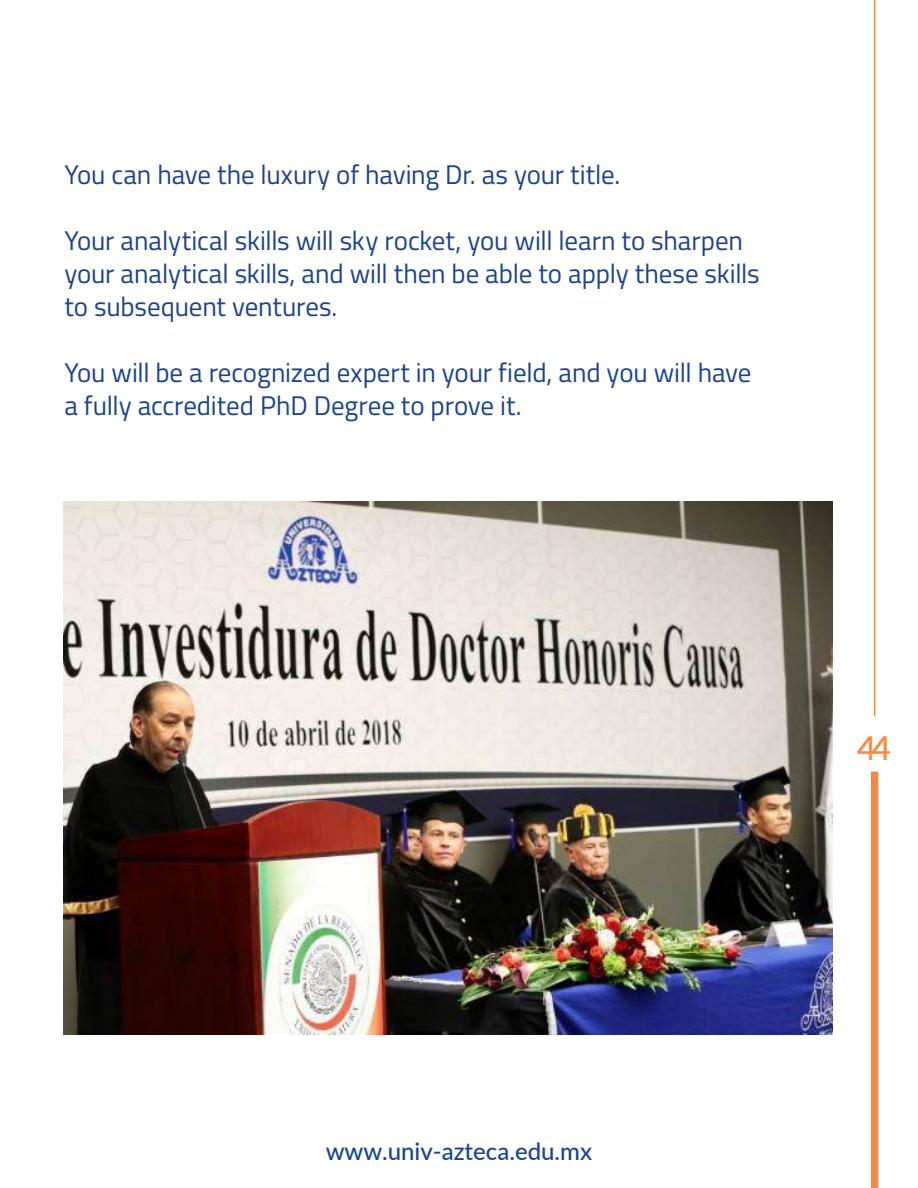
<style>
.page{position:relative;width:918px;height:1188px;background:#fff}
.page>*{position:absolute;margin:0;border:0;box-sizing:border-box;transform-origin:0 0}
.t1{font:600 33px "Lato";color:#fc8b3b}
.t2{font:27px/33px "Titillium";letter-spacing:-.005em;color:#1a4395}
.t3{font:500 24px "Lato";color:#1a4395}
</style>
<div class="page">
<div style="left:871px;top:772px;width:7px;height:416px;background:#f1893f"></div>
<hr style="left:874px;top:0;width:1px;height:716px;background:#f1893f">
<img style="left:64px;top:502px;width:769px;height:532px">
<p class="t2" style="left:64px;top:157px;width:557px">You can have the luxury of having Dr. as your title.</p>
<p class="t2" style="left:64px;top:223px;width:697px">Your analytical skills will sky rocket, you will learn to sharpen your analytical skills, and will then be able to apply these skills to subsequent ventures.</p>
<p class="t2" style="left:64px;top:355px;width:689px">You will be a recognized expert in your field, and you will have a fully accredited PhD Degree to prove it.</p>
<p class="t1" style="left:857px;top:724px;width:35px">44</p>
<p class="t3" style="left:326px;top:1134px;width:268px">www.univ-azteca.edu.mx</p>
</div>
